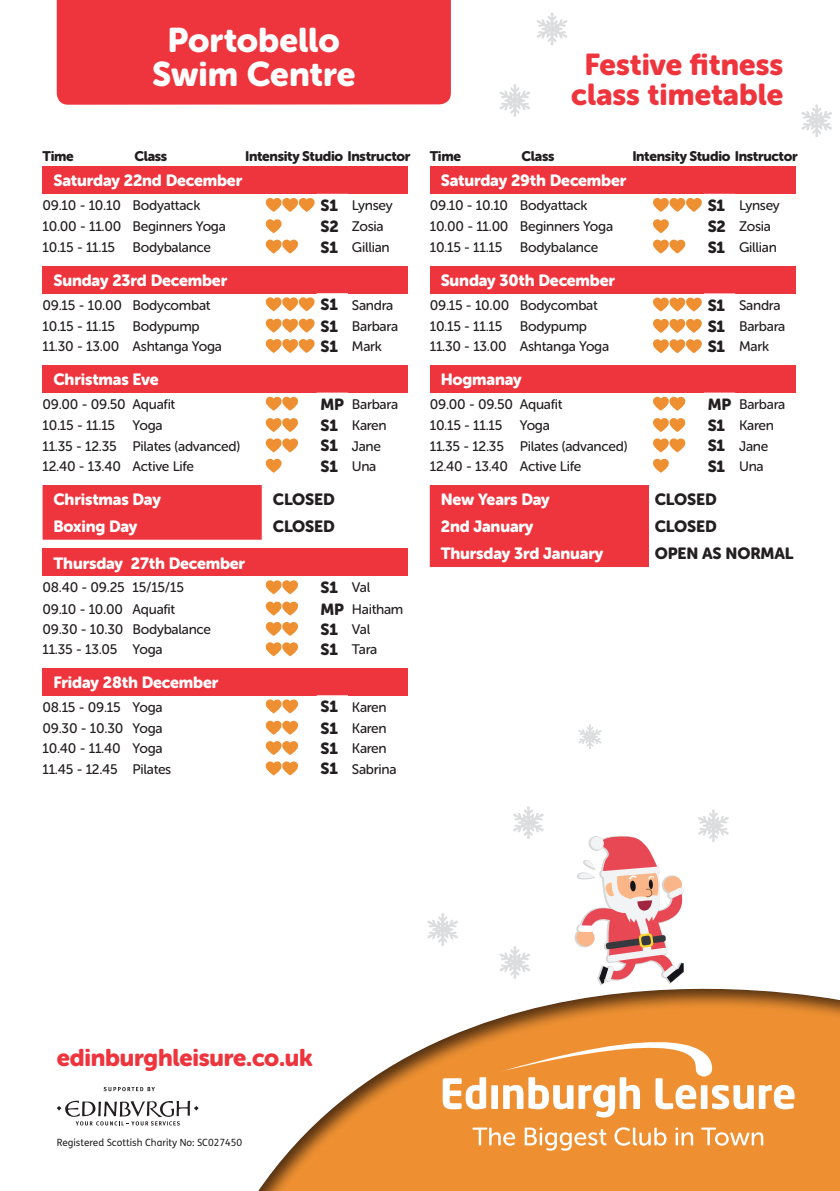
<style>
.page{position:relative;width:840px;height:1191px;background:#fff}
.page>*{position:absolute;margin:0;border:0;box-sizing:border-box;transform-origin:0 0}
.t1{font:34px/34px "Museo Sans Rounded 900";letter-spacing:-.005em;color:#fff;text-align:center}
.t2{font:30px/30px "Museo Sans Rounded 900";color:#ee343d;text-align:center}
.t3{font:24px "Museo Sans Rounded 900";letter-spacing:-.01em;color:#ee343d}
.t4{font:16.2px "Museo Sans Rounded 900";letter-spacing:-.01em;color:#fff}
.t5{font:16.2px "Museo Sans Rounded 900";letter-spacing:-.01em;color:#231f20}
.t6{font:13.8px "Museo Sans Rounded 500";letter-spacing:-.02em;color:#231f20}
.t7{font:13.8px "Museo Sans Rounded 900";letter-spacing:-.02em;color:#231f20}
.t8{font:10px "FS Me";color:#231f20}
.s1{font-family:"Museo Sans Rounded 900";font-size:16px}
</style>
<div class="page">
<div style="left:57px;top:0;width:393px;height:105px;background:#ee343d"></div>
<div style="left:243px;top:986px;width:596px;height:205px;background:#231f20;opacity:.75"></div>
<svg style="left:472px;top:1127px;width:43px;height:18px"></svg>
<svg style="left:524px;top:1127px;width:82px;height:23px"></svg>
<svg style="left:614px;top:1127px;width:52px;height:18px"></svg>
<svg style="left:675px;top:1127px;width:17px;height:18px"></svg>
<svg style="left:700px;top:1127px;width:62px;height:18px"></svg>
<div style="left:491px;top:1085px;width:6px;height:24px;background:#fff"></div>
<svg style="left:500px;top:1011px;width:294px;height:106px;background:#eea053"></svg>
<svg style="left:442px;top:1077px;width:44px;height:32px"></svg>
<svg style="left:537px;top:12px;width:31px;height:33px"></svg>
<svg style="left:500px;top:84px;width:30px;height:33px"></svg>
<svg style="left:801px;top:104px;width:31px;height:33px"></svg>
<svg style="left:513px;top:806px;width:31px;height:33px"></svg>
<svg style="left:578px;top:724px;width:24px;height:25px"></svg>
<svg style="left:500px;top:946px;width:30px;height:33px"></svg>
<svg style="left:427px;top:913px;width:31px;height:33px"></svg>
<svg style="left:573px;top:809px;width:156px;height:179px"></svg>
<svg style="left:103px;top:1086px;width:52px;height:5px"></svg>
<svg style="left:57px;top:1100px;width:141px;height:25px"></svg>
<div style="left:43px;top:166px;width:365px;height:28px;background:#ee343d"></div>
<svg style="left:265px;top:198px;width:50px;height:56px"></svg>
<div style="left:429px;top:166px;width:366px;height:28px;background:#ee343d"></div>
<svg style="left:653px;top:198px;width:49px;height:56px"></svg>
<div style="left:429px;top:266px;width:366px;height:27px;background:#ee343d"></div>
<svg style="left:652px;top:293px;width:82px;height:61px"></svg>
<div style="left:43px;top:668px;width:365px;height:27px;background:#ee343d"></div>
<svg style="left:316px;top:695px;width:32px;height:1px"></svg>
<svg style="left:265px;top:699px;width:33px;height:14px"></svg>
<svg style="left:265px;top:720px;width:33px;height:55px"></svg>
<div style="left:43px;top:549px;width:365px;height:27px;background:#ee343d"></div>
<svg style="left:265px;top:580px;width:33px;height:14px"></svg>
<svg style="left:265px;top:601px;width:33px;height:14px"></svg>
<svg style="left:265px;top:622px;width:33px;height:34px"></svg>
<div style="left:43px;top:365px;width:365px;height:27px;background:#ee343d"></div>
<svg style="left:316px;top:392px;width:32px;height:1px"></svg>
<svg style="left:265px;top:396px;width:33px;height:15px"></svg>
<svg style="left:265px;top:418px;width:33px;height:34px"></svg>
<svg style="left:265px;top:458px;width:16px;height:15px"></svg>
<div style="left:429px;top:365px;width:366px;height:27px;background:#ee343d"></div>
<svg style="left:703px;top:392px;width:31px;height:1px"></svg>
<svg style="left:653px;top:396px;width:32px;height:15px"></svg>
<svg style="left:653px;top:418px;width:32px;height:34px"></svg>
<svg style="left:653px;top:458px;width:15px;height:15px"></svg>
<div style="left:43px;top:266px;width:365px;height:27px;background:#ee343d"></div>
<svg style="left:265px;top:293px;width:83px;height:60px"></svg>
<div style="left:43px;top:485px;width:219px;height:55px;background:#ee343d"></div>
<div style="left:429px;top:485px;width:220px;height:82px;background:#ee343d"></div>
<h1 class="t1" style="left:152px;top:23px;width:205px">Portobello<br>Swim Centre</h1>
<h2 class="t2" style="left:571px;top:50px;width:213px">Festive fitness class timetable</h2>
<p class="t7" style="left:43px;top:148px;width:33px">Time</p>
<p class="t7" style="left:134px;top:148px;width:34px">Class</p>
<p class="t7" style="left:245px;top:148px;width:167px">Intensity Studio Instructor</p>
<p class="t7" style="left:429px;top:148px;width:33px">Time</p>
<p class="t7" style="left:521px;top:148px;width:34px">Class</p>
<p class="t7" style="left:632px;top:148px;width:167px">Intensity Studio Instructor</p>
<p class="t4" style="left:54px;top:171px;width:190px">Saturday 22nd December</p>
<p class="t6" style="left:43px;top:198px;width:159px">09.10 - 10.10 Bodyattack</p>
<p class="t6" style="left:320px;top:198px;width:73px"><span class="s1">S1</span> Lynsey</p>
<p class="t6" style="left:43px;top:219px;width:185px">10.00 - 11.00 Beginners Yoga</p>
<p class="t6" style="left:320px;top:219px;width:65px"><span class="s1">S2</span> Zosia</p>
<p class="t6" style="left:43px;top:239px;width:74px">10.15 - 11.15</p>
<p class="t6" style="left:132px;top:239px;width:80px">Bodybalance</p>
<p class="t6" style="left:320px;top:239px;width:71px"><span class="s1">S1</span> Gillian</p>
<p class="t4" style="left:54px;top:271px;width:175px">Sunday 23rd December</p>
<p class="t6" style="left:43px;top:297px;width:169px">09.15 - 10.00 Bodycombat</p>
<p class="t6" style="left:320px;top:297px;width:74px"><span class="s1">S1</span> Sandra</p>
<p class="t6" style="left:43px;top:318px;width:74px">10.15 - 11.15</p>
<p class="t6" style="left:132px;top:318px;width:69px">Bodypump</p>
<p class="t6" style="left:320px;top:318px;width:79px"><span class="s1">S1</span> Barbara</p>
<p class="t6" style="left:43px;top:339px;width:181px">11.30 - 13.00 Ashtanga Yoga</p>
<p class="t6" style="left:320px;top:339px;width:63px"><span class="s1">S1</span> Mark</p>
<p class="t4" style="left:54px;top:370px;width:106px">Christmas Eve</p>
<p class="t6" style="left:43px;top:396px;width:134px">09.00 - 09.50 Aquafit</p>
<p class="t6" style="left:320px;top:396px;width:79px"><span class="s1">MP</span> Barbara</p>
<p class="t6" style="left:43px;top:418px;width:74px">10.15 - 11.15</p>
<p class="t6" style="left:132px;top:418px;width:32px">Yoga</p>
<p class="t6" style="left:320px;top:418px;width:68px"><span class="s1">S1</span> Karen</p>
<p class="t6" style="left:43px;top:438px;width:199px">11.35 - 12.35 Pilates (advanced)</p>
<p class="t6" style="left:320px;top:438px;width:62px"><span class="s1">S1</span> Jane</p>
<p class="t6" style="left:43px;top:458px;width:153px">12.40 - 13.40 Active Life</p>
<p class="t6" style="left:320px;top:458px;width:57px"><span class="s1">S1</span> Una</p>
<p class="t4" style="left:54px;top:490px;width:109px">Christmas Day</p>
<p class="t5" style="left:273px;top:490px;width:63px">CLOSED</p>
<p class="t4" style="left:54px;top:517px;width:85px">Boxing Day</p>
<p class="t5" style="left:273px;top:517px;width:63px">CLOSED</p>
<p class="t4" style="left:54px;top:553px;width:193px">Thursday 27th December</p>
<p class="t6" style="left:43px;top:580px;width:143px">08.40 - 09.25 15/15/15</p>
<p class="t6" style="left:320px;top:580px;width:51px"><span class="s1">S1</span> Val</p>
<p class="t6" style="left:43px;top:601px;width:134px">09.10 - 10.00 Aquafit</p>
<p class="t6" style="left:320px;top:601px;width:84px"><span class="s1">MP</span> Haitham</p>
<p class="t6" style="left:43px;top:622px;width:170px">09.30 - 10.30 Bodybalance</p>
<p class="t6" style="left:320px;top:622px;width:51px"><span class="s1">S1</span> Val</p>
<p class="t6" style="left:43px;top:642px;width:121px">11.35 - 13.05 Yoga</p>
<p class="t6" style="left:320px;top:642px;width:58px"><span class="s1">S1</span> Tara</p>
<p class="t4" style="left:54px;top:673px;width:166px">Friday 28th December</p>
<p class="t6" style="left:43px;top:699px;width:121px">08.15 - 09.15 Yoga</p>
<p class="t6" style="left:320px;top:699px;width:68px"><span class="s1">S1</span> Karen</p>
<p class="t6" style="left:43px;top:720px;width:121px">09.30 - 10.30 Yoga</p>
<p class="t6" style="left:320px;top:720px;width:68px"><span class="s1">S1</span> Karen</p>
<p class="t6" style="left:43px;top:741px;width:121px">10.40 - 11.40 Yoga</p>
<p class="t6" style="left:320px;top:741px;width:68px"><span class="s1">S1</span> Karen</p>
<p class="t6" style="left:43px;top:761px;width:130px">11.45 - 12.45 Pilates</p>
<p class="t6" style="left:320px;top:761px;width:77px"><span class="s1">S1</span> Sabrina</p>
<p class="t4" style="left:440px;top:171px;width:187px">Saturday 29th December</p>
<p class="t6" style="left:429px;top:198px;width:159px">09.10 - 10.10 Bodyattack</p>
<p class="t6" style="left:707px;top:198px;width:73px"><span class="s1">S1</span> Lynsey</p>
<p class="t6" style="left:429px;top:219px;width:185px">10.00 - 11.00 Beginners Yoga</p>
<p class="t6" style="left:707px;top:219px;width:65px"><span class="s1">S2</span> Zosia</p>
<p class="t6" style="left:429px;top:239px;width:74px">10.15 - 11.15</p>
<p class="t6" style="left:519px;top:239px;width:80px">Bodybalance</p>
<p class="t6" style="left:707px;top:239px;width:71px"><span class="s1">S1</span> Gillian</p>
<p class="t4" style="left:440px;top:271px;width:176px">Sunday 30th December</p>
<p class="t6" style="left:429px;top:297px;width:169px">09.15 - 10.00 Bodycombat</p>
<p class="t6" style="left:707px;top:297px;width:74px"><span class="s1">S1</span> Sandra</p>
<p class="t6" style="left:429px;top:319px;width:74px">10.15 - 11.15</p>
<p class="t6" style="left:519px;top:319px;width:69px">Bodypump</p>
<p class="t6" style="left:707px;top:319px;width:79px"><span class="s1">S1</span> Barbara</p>
<p class="t6" style="left:429px;top:339px;width:181px">11.30 - 13.00 Ashtanga Yoga</p>
<p class="t6" style="left:707px;top:339px;width:63px"><span class="s1">S1</span> Mark</p>
<p class="t4" style="left:440px;top:370px;width:82px">Hogmanay</p>
<p class="t6" style="left:429px;top:396px;width:134px">09.00 - 09.50 Aquafit</p>
<p class="t6" style="left:707px;top:396px;width:79px"><span class="s1">MP</span> Barbara</p>
<p class="t6" style="left:429px;top:418px;width:74px">10.15 - 11.15</p>
<p class="t6" style="left:519px;top:418px;width:32px">Yoga</p>
<p class="t6" style="left:707px;top:418px;width:68px"><span class="s1">S1</span> Karen</p>
<p class="t6" style="left:429px;top:438px;width:199px">11.35 - 12.35 Pilates (advanced)</p>
<p class="t6" style="left:707px;top:438px;width:62px"><span class="s1">S1</span> Jane</p>
<p class="t6" style="left:429px;top:458px;width:153px">12.40 - 13.40 Active Life</p>
<p class="t6" style="left:707px;top:458px;width:57px"><span class="s1">S1</span> Una</p>
<p class="t4" style="left:440px;top:490px;width:110px">New Years Day</p>
<p class="t5" style="left:654px;top:490px;width:63px">CLOSED</p>
<p class="t4" style="left:440px;top:517px;width:94px">2nd January</p>
<p class="t5" style="left:654px;top:517px;width:63px">CLOSED</p>
<p class="t4" style="left:440px;top:544px;width:164px">Thursday 3rd January</p>
<p class="t5" style="left:654px;top:544px;width:140px">OPEN AS NORMAL</p>
<h3 class="t3" style="left:57px;top:1043px;width:257px">edinburghleisure.co.uk</h3>
<p class="t8" style="left:57px;top:1135px;width:187px">Registered Scottish Charity No: SC027450</p>
</div>
